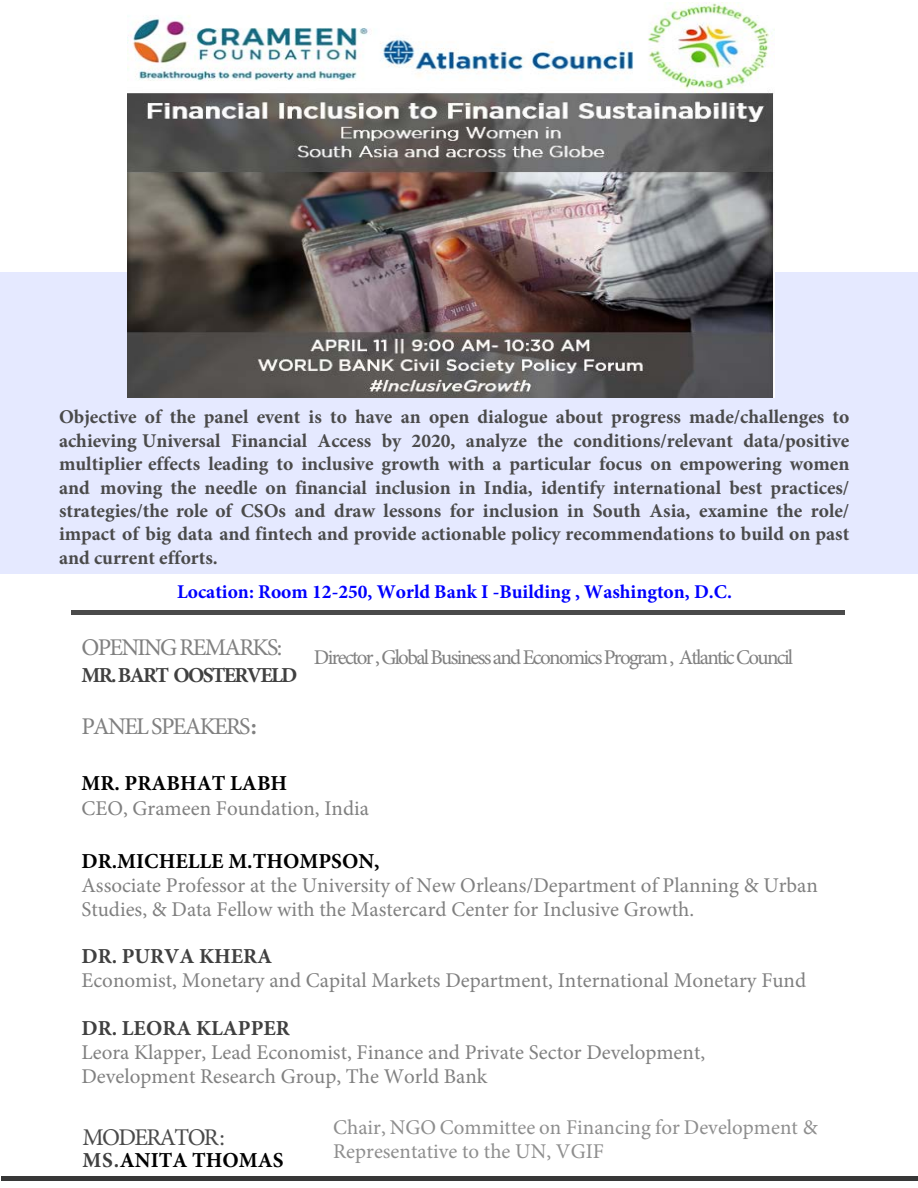
<style>
.page{position:relative;width:918px;height:1188px;background:#fff}
.page>*{position:absolute;margin:0;border:0;box-sizing:border-box;transform-origin:0 0}
.t1{font:24px "Minion Pro";letter-spacing:-.07em;color:#808080}
.t2{font:24px "Minion Pro";letter-spacing:-.07em;color:#4a4a4a}
.t3{font:700 21.3px "Minion Pro";color:#000}
.t4{font:700 21.3px "Minion Pro";color:#404040}
.t5{font:700 21.3px "Minion Pro";letter-spacing:-.08em;color:#404040}
.t6{font:21px/23.7px "Minion Pro";color:#808080}
.t7{font:21px/23.2px "Minion Pro";color:#8e8e8e}
.t8{font:21px "Minion Pro";letter-spacing:-.08em;color:#808080}
.t9{font:700 19.5px/23.4px "Minion Pro";color:#4a4a4a;text-align:justify}
.t10{font:700 19.5px "Minion Pro";color:#00f}
.s1{font-weight:700}
.s2{color:#404040}
</style>
<div class="page">
<div style="left:0;top:272px;width:918px;height:302px;background:#e5e9ff"></div>
<hr style="left:72px;top:610px;width:773px;height:4px;background:#4a4a4a">
<div style="left:1px;top:1176px;width:917px;height:5px;background:#373737"></div>
<img style="left:127px;top:2px;width:647px;height:395px">
<p class="t9" style="left:59px;top:405px;width:792px">Objective of the panel event is to have an open dialogue about progress made/challenges to achieving Universal Financial Access by 2020, analyze the conditions/relevant data/positive multiplier effects leading to inclusive growth with a particular focus on empowering women and moving the needle on financial inclusion in India, identify international best practices/ strategies/the role of CSOs and draw lessons for inclusion in South Asia, examine the role/ impact of big data and fintech and provide actionable policy recommendations to build on past and current efforts.</p>
<p class="t10" style="left:177px;top:578px;width:556px">Location: Room 12-250, World Bank I -Building , Washington, D.C.</p>
<p class="t1" style="left:81px;top:631px;width:202px">OPENING REMARKS:</p>
<p class="t5" style="left:81px;top:660px;width:218px">MR. BART OOSTERVELD</p>
<p class="t8" style="left:314px;top:643px;width:481px">Director , Global Business and Economics Program , Atlantic Council</p>
<p class="t1" style="left:81px;top:710px;width:177px">PANEL SPEAKERS<span class="s1">:</span></p>
<p class="t3" style="left:81px;top:768px;width:207px">MR. PRABHAT LABH</p>
<p class="t6" style="left:81px;top:797px;width:289px">CEO, Grameen Foundation, India</p>
<p class="t3" style="left:81px;top:846px;width:300px">DR.MICHELLE M.THOMPSON,</p>
<p class="t6" style="left:81px;top:873px;width:738px">Associate Professor at the University of New Orleans/Department of Planning &amp; Urban<br>Studies, &amp; Data Fellow with the Mastercard Center for Inclusive Growth.</p>
<p class="t4" style="left:81px;top:942px;width:192px">DR. PURVA KHERA</p>
<p class="t6" style="left:81px;top:969px;width:726px">Economist, Monetary and Capital Markets Department, International Monetary Fund</p>
<p class="t4" style="left:81px;top:1014px;width:210px">DR. LEORA KLAPPER</p>
<p class="t6" style="left:81px;top:1041px;width:625px">Leora Klapper, Lead Economist, Finance and Private Sector Development,<br>Development Research Group, The World Bank</p>
<p class="t2" style="left:83px;top:1121px;width:144px">MODERATOR:</p>
<p class="t3" style="left:83px;top:1146px;width:203px"><span class="s2">MS.</span>ANITA THOMAS</p>
<p class="t7" style="left:333px;top:1116px;width:486px">Chair, NGO Committee on Financing for Development &amp;<br>Representative to the UN, VGIF</p>
</div>
